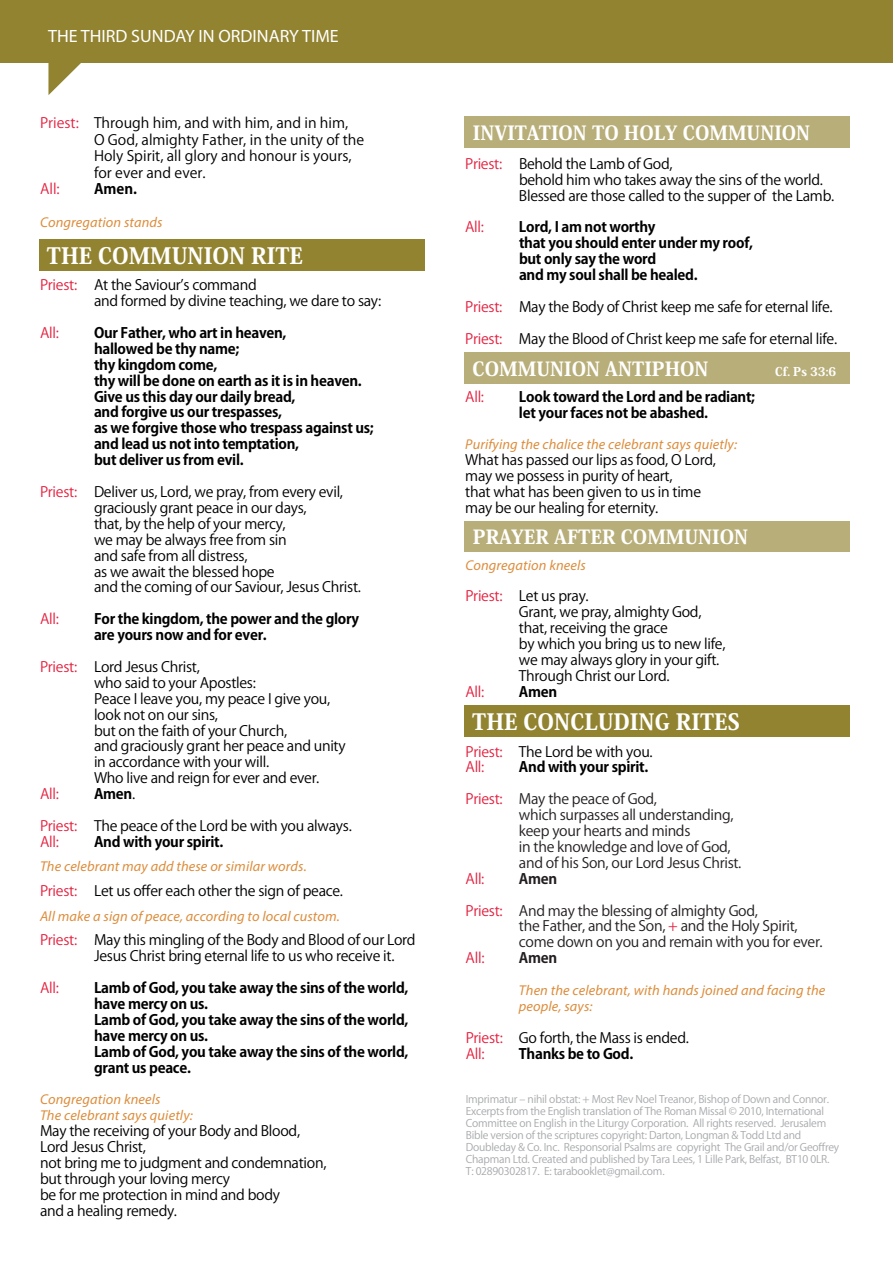
<style>
.page{position:relative;width:893px;height:1263px;background:#fff}
.page>*{position:absolute;margin:0;border:0;box-sizing:border-box;transform-origin:0 0}
.t1{font:800 22.35px "Koz Min Pro";color:#fff}
.t2{font:800 22.2px "Koz Min Pro";color:#fff}
.t3{font:800 19.35px "Koz Min Pro";color:#fff}
.t4{font:800 19.2px "Koz Min Pro";color:#fff}
.t5{font:17.85px "Myriad Pro";color:#fff}
.t6{font:14.25px/15.9px "Koz Go Pro";letter-spacing:-.02em;color:#000}
.t7{font:700 14.25px/15.9px "Koz Go Pro";letter-spacing:-.02em;color:#000}
.t8{font:italic 14.25px/15.9px "Myriad Pro";letter-spacing:.01em;color:#dd8d3c}
.t9{font:14.25px/15.9px "Koz Go Pro";letter-spacing:-.02em;color:#231f20}
.t10{font:14.25px/15.9px "Koz Go Pro";letter-spacing:-.02em;color:#000002}
.t11{font:14.25px/16.5px "Koz Go Pro";color:#000}
.t12{font:14.25px "Koz Go Pro";letter-spacing:-.01em;color:#e32241}
.t13{font:14.25px "Koz Go Pro";letter-spacing:-.02em;color:#e32240}
.t14{font:14.25px "Koz Go Pro";letter-spacing:-.02em;color:#e52140}
.t15{font:14.25px "Koz Go Pro";letter-spacing:-.02em;color:#e22341}
.t16{font:700 14.25px "Koz Go Pro";letter-spacing:-.02em;color:#231f20}
.t17{font:14.25px "Koz Go Pro";color:#e22240}
.t18{font:14.25px "Koz Go Pro";color:#e42240}
.t19{font:800 12px "Koz Min Pro";color:#fff}
.t20{font:10.5px/12px "Koz Go Pro";letter-spacing:-.02em;color:#a7a9ac}
.s1{color:#e32241}
.s2{color:#e22240}
.s3{color:#e42240}
.s4{color:#e32240}
.s5{font-weight:400}
.s6{color:#e52140}
.s7{color:#e22341}
</style>
<div class="page">
<div style="left:465px;top:352px;width:385px;height:32px;background:#b8ae79"></div>
<div style="left:39px;top:239px;width:386px;height:32px;background:#928330"></div>
<div style="left:465px;top:116px;width:385px;height:31px;background:#b8ae79"></div>
<div style="left:465px;top:521px;width:385px;height:30px;background:#b8ae79"></div>
<div style="left:465px;top:705px;width:385px;height:32px;background:#928330"></div>
<div style="left:0;top:0;width:893px;height:63px;background:#928330"></div>
<svg style="left:48px;top:63px;width:33px;height:32px"></svg>
<p class="t5" style="left:48px;top:25px;width:292px">THE THIRD SUNDAY IN ORDINARY TIME</p>
<p class="t11" style="left:94px;top:115px;width:272px;text-indent:-54px"><span class="s1">Priest:</span> Through him, and with him, and in him,<br>O God, almighty Father, in the unity of the Holy Spirit, all glory and honour is yours, for ever and ever.</p>
<p class="t12" style="left:40px;top:180px;width:21px">All:</p>
<p class="t7" style="left:94px;top:182px;width:45px">Amen.</p>
<p class="t8" style="left:40px;top:214px;width:124px">Congregation stands</p>
<h1 class="t1" style="left:47px;top:240px;width:258px">THE COMMUNION RITE</h1>
<p class="t6" style="left:94px;top:277px;width:289px;text-indent:-54px"><span class="s2">Priest:</span> At the Saviourʼs command<br>and formed by divine teaching, we dare to say:</p>
<p class="t17" style="left:40px;top:323px;width:20px">All:</p>
<p class="t7" style="left:94px;top:326px;width:281px">Our Father, who art in heaven,<br>hallowed be thy name;<br>thy kingdom come,<br>thy will be done on earth as it is in heaven.<br>Give us this day our daily bread,<br>and forgive us our trespasses,<br>as we forgive those who trespass against us; and lead us not into temptation,<br>but deliver us from evil.</p>
<p class="t6" style="left:94px;top:484px;width:268px;text-indent:-54px"><span class="s3">Priest:</span> Deliver us, Lord, we pray, from every evil, graciously grant peace in our days,<br>that, by the help of your mercy,<br>we may be always free from sin<br>and safe from all distress,<br>as we await the blessed hope<br>and the coming of our Saviour, Jesus Christ.</p>
<p class="t18" style="left:40px;top:610px;width:20px">All:</p>
<p class="t7" style="left:94px;top:612px;width:267px">For the kingdom, the power and the glory are yours now and for ever.</p>
<p class="t6" style="left:94px;top:659px;width:253px;text-indent:-54px"><span class="s4">Priest:</span> Lord Jesus Christ,<br>who said to your Apostles:<br>Peace I leave you, my peace I give you, look not on our sins,<br>but on the faith of your Church,<br>and graciously grant her peace and unity in accordance with your will.<br>Who live and reign for ever and ever.</p>
<p class="t13" style="left:40px;top:785px;width:20px">All:</p>
<p class="t7" style="left:94px;top:787px;width:43px">Amen<span class="s5">.</span></p>
<p class="t6" style="left:40px;top:818px;width:313px"><span class="s4">Priest:</span> The peace of the Lord be with you always.<br><span class="s4">All:</span></p>
<p class="t7" style="left:94px;top:835px;width:131px">And with your spirit.</p>
<p class="t8" style="left:40px;top:858px;width:268px">The celebrant may add these or similar words.</p>
<p class="t6" style="left:40px;top:883px;width:305px"><span class="s4">Priest:</span> Let us offer each other the sign of peace.</p>
<p class="t8" style="left:40px;top:908px;width:301px">All make a sign of peace, according to local custom.</p>
<p class="t6" style="left:94px;top:932px;width:323px;text-indent:-54px"><span class="s4">Priest:</span> May this mingling of the Body and Blood of our Lord<br>Jesus Christ bring eternal life to us who receive it.</p>
<p class="t13" style="left:40px;top:978px;width:20px">All:</p>
<p class="t7" style="left:94px;top:981px;width:316px">Lamb of God, you take away the sins of the world, have mercy on us.<br>Lamb of God, you take away the sins of the world, have mercy on us.<br>Lamb of God, you take away the sins of the world, grant us peace.</p>
<p class="t8" style="left:40px;top:1091px;width:154px">Congregation kneels<br>The celebrant says quietly:</p>
<p class="t6" style="left:40px;top:1123px;width:288px">May the receiving of your Body and Blood,<br>Lord Jesus Christ,<br>not bring me to judgment and condemnation, but through your loving mercy<br>be for me protection in mind and body<br>and a healing remedy.</p>
<h3 class="t3" style="left:473px;top:118px;width:339px">INVITATION TO HOLY COMMUNION</h3>
<p class="t10" style="left:519px;top:156px;width:317px;text-indent:-54px"><span class="s1">Priest:</span> Behold the Lamb of God,<br>behold him who takes away the sins of the world.<br>Blessed are those called to the supper of the Lamb.</p>
<p class="t12" style="left:465px;top:218px;width:20px">All:</p>
<p class="t7" style="left:519px;top:220px;width:236px">Lord, I am not worthy<br>that you should enter under my roof, but only say the word<br>and my soul shall be healed.</p>
<p class="t10" style="left:465px;top:299px;width:369px"><span class="s1">Priest:</span> May the Body of Christ keep me safe for eternal life.</p>
<p class="t10" style="left:465px;top:331px;width:373px"><span class="s6">Priest:</span> May the Blood of Christ keep me safe for eternal life.</p>
<h3 class="t4" style="left:473px;top:354px;width:238px">COMMUNION ANTIPHON</h3>
<p class="t19" style="left:775px;top:362px;width:63px">Cf. Ps 33:6</p>
<p class="t14" style="left:465px;top:387px;width:20px">All:</p>
<p class="t7" style="left:519px;top:390px;width:238px">Look toward the Lord and be radiant; let your faces not be abashed.</p>
<p class="t8" style="left:465px;top:436px;width:273px">Purifying the chalice the celebrant says quietly:</p>
<p class="t6" style="left:465px;top:452px;width:252px">What has passed our lips as food, O Lord, may we possess in purity of heart,<br>that what has been given to us in time may be our healing for eternity.</p>
<h3 class="t4" style="left:473px;top:522px;width:277px">PRAYER AFTER COMMUNION</h3>
<p class="t8" style="left:465px;top:557px;width:122px">Congregation kneels</p>
<p class="t6" style="left:519px;top:589px;width:208px;text-indent:-54px"><span class="s6">Priest:</span> Let us pray.<br>Grant, we pray, almighty God, that, receiving the grace<br>by which you bring us to new life, we may always glory in your gift.<br>Through Christ our Lord.</p>
<p class="t14" style="left:465px;top:682px;width:20px">All:</p>
<p class="t7" style="left:519px;top:684px;width:40px">Amen</p>
<h2 class="t2" style="left:472px;top:705px;width:269px">THE CONCLUDING RITES</h2>
<p class="t6" style="left:465px;top:744px;width:189px"><span class="s7">Priest:</span> The Lord be with you.<br><span class="s7">All:</span></p>
<p class="t7" style="left:519px;top:760px;width:131px">And with your spirit.</p>
<p class="t9" style="left:519px;top:791px;width:224px;text-indent:-53px"><span class="s7">Priest:</span> May the peace of God,<br>which surpasses all understanding, keep your hearts and minds<br>in the knowledge and love of God, and of his Son, our Lord Jesus Christ.</p>
<p class="t15" style="left:466px;top:869px;width:20px">All:</p>
<p class="t16" style="left:519px;top:869px;width:40px">Amen</p>
<p class="t9" style="left:519px;top:903px;width:305px;text-indent:-53px"><span class="s7">Priest:</span> And may the blessing of almighty God,<br>the Father, and the Son, <span class="s1">+</span> and the Holy Spirit, come down on you and remain with you for ever.</p>
<p class="t15" style="left:466px;top:949px;width:20px">All:</p>
<p class="t16" style="left:519px;top:949px;width:40px">Amen</p>
<p class="t8" style="left:519px;top:982px;width:308px">Then the celebrant, with hands joined and facing the people, says:</p>
<p class="t6" style="left:466px;top:1030px;width:225px"><span class="s6">Priest:</span> Go forth, the Mass is ended.<br><span class="s6">All:</span></p>
<p class="t7" style="left:519px;top:1046px;width:116px">Thanks be to God.</p>
<p class="t20" style="left:466px;top:1094px;width:375px">Imprimatur ‒ nihil obstat: + Most Rev Noel Treanor, Bishop of Down and Connor.<br>Excerpts from the English translation of The Roman Missal © 2010, International Committee on English in the Liturgy Corporation. All rights reserved. Jerusalem Bible version of the scriptures copyright: Darton, Longman &amp; Todd Ltd and Doubleday &amp; Co. Inc. Responsorial Psalms are copyright The Grail and/or Geoffrey Chapman Ltd. Created and published by Tara Lees, 1 Lille Park, Belfast, BT10 0LR.<br>T: 02890302817. E: tarabooklet@gmail.com.</p>
</div>
